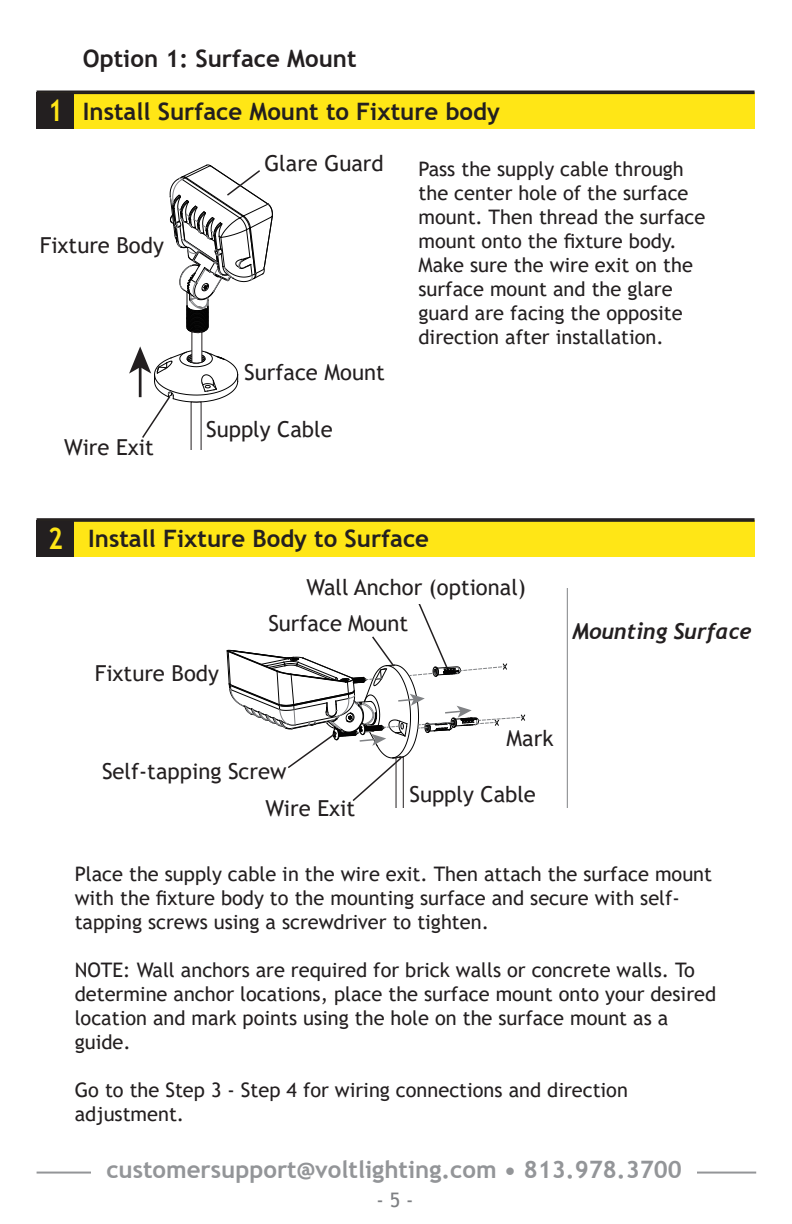
<style>
.page{position:relative;width:792px;height:1224px;background:#fff}
.page>*{position:absolute;margin:0;border:0;box-sizing:border-box;transform-origin:0 0}
.spec_numbers{font:700 30px "Trebuchet MS";color:#ffe616;scale:.84 1}
.t1{font:700 24px "Trebuchet MS";color:#231f20}
.spec_bullets{font:700 24px "Trebuchet MS";color:#939598}
.t2{font:22px "Trebuchet MS";color:#231f20}
.t3{font:italic 700 22px "Trebuchet";color:#231f20}
.t4{font:20px/24px "Trebuchet MS";color:#231f20}
.t5{font:20px "Trebuchet MS";color:#7e8083}
</style>
<div class="page">
<hr style="left:37px;top:1172px;width:719px;height:2px;background:#939598">
<div style="left:91px;top:1161px;width:606px;height:50px;background:#fff"></div>
<div style="left:43px;top:520px;width:712px;height:37px;background:#ffe616"></div>
<div style="left:37px;top:520px;width:37px;height:37px;background:#231f20"></div>
<div style="left:37px;top:518px;width:718px;height:4px;border:2px solid #231f20"></div>
<div style="left:43px;top:92px;width:712px;height:37px;background:#ffe616"></div>
<div style="left:37px;top:92px;width:37px;height:37px;background:#231f20"></div>
<div style="left:37px;top:91px;width:718px;height:3px;border:2px solid #231f20"></div>
<svg style="left:129px;top:164px;width:144px;height:285px"></svg>
<hr style="left:567px;top:588px;width:1px;height:219px;background:#808285">
<svg style="left:226px;top:604px;width:300px;height:203px"></svg>
<div style="left:268px;top:611px;width:140px;height:24px;background:#fff"></div>
<p class="t1" style="left:83px;top:44px;width:275px">Option 1: Surface Mount</p>
<p class="spec_numbers" style="left:48px;top:92px;width:19px">1</p>
<p class="t1" style="left:83px;top:96px;width:419px">Install Surface Mount to Fixture body</p>
<p class="t2" style="left:40px;top:231px;width:126px">Fixture Body</p>
<p class="t2" style="left:64px;top:433px;width:91px">Wire Exit</p>
<p class="t2" style="left:264px;top:149px;width:121px">Glare Guard</p>
<p class="t4" style="left:419px;top:156px;width:288px">Pass the supply cable through the center hole of the surface mount. Then thread the surface mount onto the fixture body.<br>Make sure the wire exit on the surface mount and the glare guard are facing the opposite direction after installation.</p>
<p class="t2" style="left:244px;top:359px;width:142px">Surface Mount</p>
<p class="t2" style="left:206px;top:415px;width:128px">Supply Cable</p>
<p class="spec_numbers" style="left:48px;top:520px;width:19px">2</p>
<p class="t1" style="left:88px;top:524px;width:342px">Install Fixture Body to Surface</p>
<p class="t2" style="left:307px;top:574px;width:221px">Wall Anchor (optional)</p>
<p class="t2" style="left:95px;top:660px;width:126px">Fixture Body</p>
<p class="t2" style="left:268px;top:609px;width:141px">Surface Mount</p>
<p class="t2" style="left:102px;top:757px;width:186px">Self-tapping Screw</p>
<p class="t2" style="left:507px;top:724px;width:48px">Mark</p>
<p class="t2" style="left:265px;top:794px;width:91px">Wire Exit</p>
<p class="t2" style="left:409px;top:781px;width:128px">Supply Cable</p>
<p class="t3" style="left:572px;top:617px;width:181px">Mounting Surface</p>
<p class="t4" style="left:75px;top:862px;width:639px">Place the supply cable in the wire exit. Then attach the surface mount with the fixture body to the mounting surface and secure with self&shy;tapping screws using a screwdriver to tighten.</p>
<p class="t4" style="left:75px;top:958px;width:622px">NOTE: Wall anchors are required for brick walls or concrete walls. To</p>
<p class="t4" style="left:75px;top:982px;width:643px">determine anchor locations, place the surface mount onto your desired location and mark points using the hole on the surface mount as a guide.</p>
<p class="t4" style="left:75px;top:1078px;width:555px">Go to the Step 3 - Step 4 for wiring connections and direction adjustment.</p>
<p class="spec_bullets" style="left:106px;top:1155px;width:577px">customersupport@voltlighting.com • 813.978.3700</p>
<p class="t5" style="left:376px;top:1187px;width:39px">- 5 -</p>
</div>
